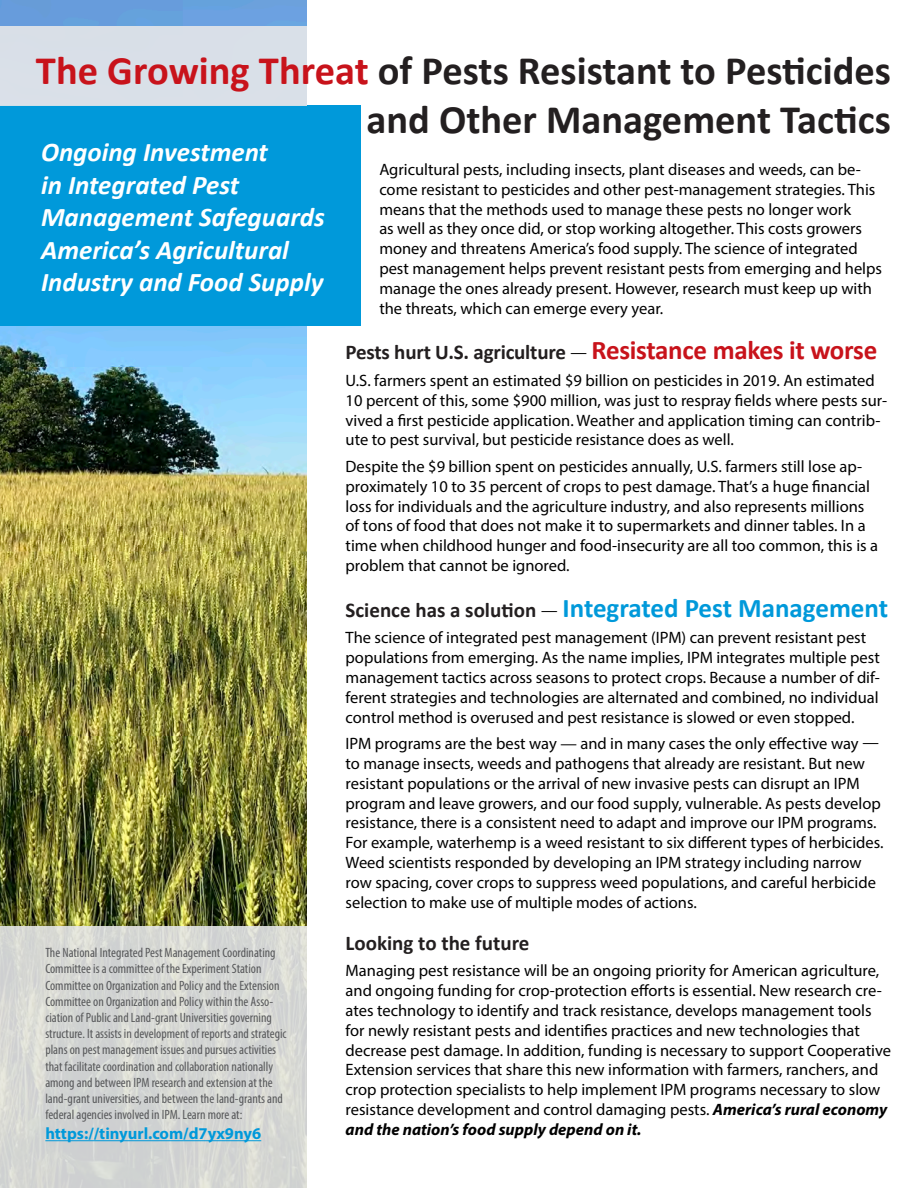
<style>
.page{position:relative;width:918px;height:1188px;background:#fff}
.page>*{position:absolute;margin:0;border:0;box-sizing:border-box;transform-origin:0 0}
.H__Title{font:700 40.5px/48.6px "Calibri";color:#231f20;text-align:right}
.H2_Sub{font:italic 700 27px/32.4px "Calibri";color:#fff}
.H2_Sub-2{font:700 27px "Calibri";color:#0099da}
.H2_Sub-3{font:700 21px "Calibri";letter-spacing:-.01em;color:#231f20}
.P_body_text{font:16.5px/19.8px "Myriad Pro";color:#000}
.t1{font:700 16.5px "Myriad Pro";color:#0099da}
.t2{font:condensed 13.5px/16.2px "Myriad Pro";color:#57585a}
.s1{color:#c8131b}
.s2{font-family:"Myriad Pro";font-weight:400;font-size:16.5px;color:#000}
.s3{font-size:27px;color:#c8131b}
.s4{font-size:21px;color:#231f20}
.s5{font-weight:700;font-style:italic}
</style>
<div class="page">
<img style="left:0;top:0;width:307px;height:927px">
<div style="left:0;top:106px;width:361px;height:220px;background:#0099da"></div>
<svg style="left:0;top:927px;width:307px;height:261px;background:#d5d6d4"></svg>
<div style="left:0;top:26px;width:307px;height:80px;background:#d9e0e8"></div>
<hr style="left:45px;top:1140px;width:216px;height:1px;background:#0099da">
<p class="H__Title" style="left:36px;top:46px;width:856px"><span class="s1">The Growing Threat</span> of Pests Resistant to Pesticides and Other Management Tactics</p>
<p class="H2_Sub" style="left:41px;top:135px;width:285px">Ongoing Investment<br>in Integrated Pest<br>Management Safeguards<br>America’s Agricultural<br>Industry and Food Supply</p>
<p class="P_body_text" style="left:379px;top:159px;width:504px">Agricultural pests, including insects, plant diseases and weeds, can be&shy;come resistant to pesticides and other pest-management strategies. This means that the methods used to manage these pests no longer work<br>as well as they once did, or stop working altogether. This costs growers money and threatens America’s food supply. The science of integrated pest management helps prevent resistant pests from emerging and helps manage the ones already present. However, research must keep up with the threats, which can emerge every year.</p>
<p class="H2_Sub-3" style="left:346px;top:338px;width:533px">Pests hurt U.S. agriculture <span class="s2">—</span> <span class="s3">Resistance makes it worse</span></p>
<p class="P_body_text" style="left:346px;top:370px;width:543px">U.S. farmers spent an estimated $9 billion on pesticides in 2019. An estimated 10 percent of this, some $900 million, was just to respray fields where pests sur&shy;vived a first pesticide application. Weather and application timing can contrib&shy;ute to pest survival, but pesticide resistance does as well.</p>
<p class="P_body_text" style="left:346px;top:456px;width:534px">Despite the $9 billion spent on pesticides annually, U.S. farmers still lose ap&shy;proximately 10 to 35 percent of crops to pest damage. That’s a huge financial loss for individuals and the agriculture industry, and also represents millions of tons of food that does not make it to supermarkets and dinner tables. In a time when childhood hunger and food-insecurity are all too common, this is a problem that cannot be ignored.</p>
<p class="H2_Sub-2" style="left:346px;top:589px;width:544px"><span class="s4">Science has a solution</span> <span class="s2">—</span> Integrated Pest Management</p>
<p class="P_body_text" style="left:346px;top:628px;width:536px">The science of integrated pest management (IPM) can prevent resistant pest populations from emerging. As the name implies, IPM integrates multiple pest management tactics across seasons to protect crops. Because a number of dif&shy;ferent strategies and technologies are alternated and combined, no individual control method is overused and pest resistance is slowed or even stopped.</p>
<p class="P_body_text" style="left:346px;top:733px;width:539px">IPM programs are the best way — and in many cases the only effective way — to manage insects, weeds and pathogens that already are resistant. But new resistant populations or the arrival of new invasive pests can disrupt an IPM program and leave growers, and our food supply, vulnerable. As pests develop resistance, there is a consistent need to adapt and improve our IPM programs.<br>For example, waterhemp is a weed resistant to six different types of herbicides.<br>Weed scientists responded by developing an IPM strategy including narrow row spacing, cover crops to suppress weed populations, and careful herbicide selection to make use of multiple modes of actions.</p>
<p class="H2_Sub-3" style="left:346px;top:928px;width:185px">Looking to the future</p>
<p class="P_body_text" style="left:346px;top:961px;width:547px">Managing pest resistance will be an ongoing priority for American agriculture, and ongoing funding for crop-protection efforts is essential. New research cre&shy;ates technology to identify and track resistance, develops management tools for newly resistant pests and identifies practices and new technologies that decrease pest damage. In addition, funding is necessary to support Cooperative Extension services that share this new information with farmers, ranchers, and crop protection specialists to help implement IPM programs necessary to slow resistance development and control damaging pests. <span class="s5">America’s rural economy and the nation’s food supply depend on it.</span></p>
<p class="t2" style="left:45px;top:945px;width:243px">The National Integrated Pest Management Coordinating Committee is a committee of the Experiment Station Committee on Organization and Policy and the Extension Committee on Organization and Policy within the Asso&shy;ciation of Public and Land-grant Universities governing structure. It assists in development of reports and strategic plans on pest management issues and pursues activities that facilitate coordination and collaboration nationally among and between IPM research and extension at the land-grant universities, and between the land-grants and federal agencies involved in IPM. Learn more at:</p>
<p class="t1" style="left:45px;top:1123px;width:217px">https://tinyurl.com/d7yx9ny6</p>
</div>
